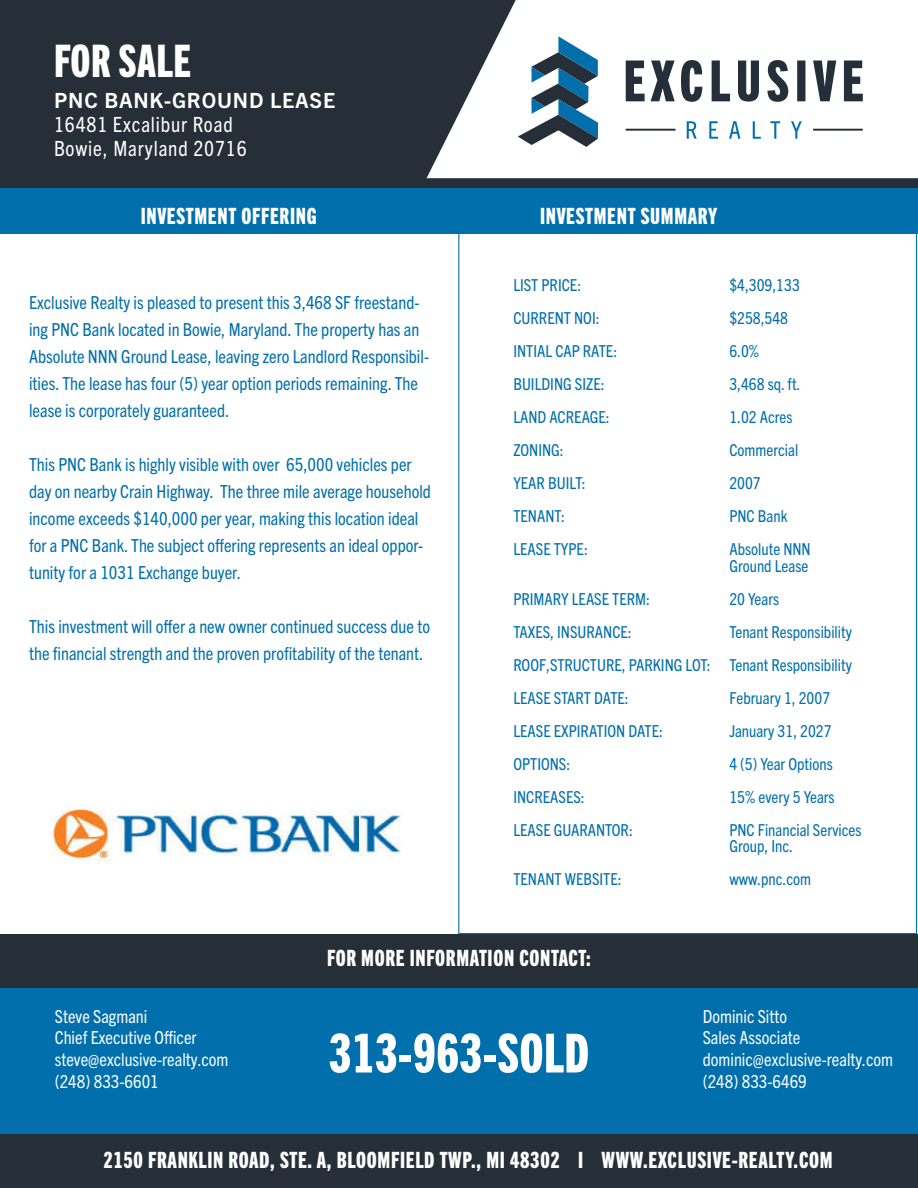
<style>
.page{position:relative;width:918px;height:1188px;background:#fff}
.page>*{position:absolute;margin:0;border:0;box-sizing:border-box;transform-origin:0 0}
.Headline_Centered{font:54px "Trade Gothic Next LT Pro Hv Cm";letter-spacing:.01em;color:#fff}
.Headlines{font:45px "Trade Gothic Next LT Pro Hv Cm";letter-spacing:.01em;color:#fff}
.Subheadlines_Centere{font:22.5px "Trade Gothic Next LT Pro Hv Cm";letter-spacing:.03em;color:#fff}
.Address{font:condensed 21px "Trade Gothic Next LT Pro";letter-spacing:.04em;color:#fff}
.Address-2{font:700 21px "Trade Gothic Next LT Pro";letter-spacing:.04em;color:#fff}
.t1{font:condensed 18px/27px "Trade Gothic Next LT Pro";color:#016fac}
.t2{font:condensed 18px "Trade Gothic Next LT Pro";color:#f7fcfe}
.t3{font:condensed 18px "Trade Gothic Next LT Pro";color:#f9fcfe}
.t4{font:condensed 16.5px "Trade Gothic Next LT Pro";color:#016fac}
</style>
<div class="page">
<div style="left:0;top:1134px;width:918px;height:54px;background:#262e38"></div>
<div style="left:0;top:934px;width:918px;height:54px;background:#262e38"></div>
<div style="left:0;top:0;width:918px;height:190px;background:#262e38"></div>
<svg style="left:427px;top:0;width:491px;height:178px;background:#e5e6e7"></svg>
<svg style="left:687px;top:121px;width:115px;height:18px;background:#cfe3ef"></svg>
<svg style="left:626px;top:60px;width:237px;height:42px"></svg>
<hr style="left:813px;top:129px;width:50px;height:2px;background:#252f39">
<hr style="left:626px;top:129px;width:49px;height:2px;background:#252f39">
<svg style="left:518px;top:36px;width:80px;height:111px"></svg>
<div style="left:0;top:189px;width:918px;height:45px;background:#016fac"></div>
<div style="left:1px;top:988px;width:917px;height:146px;background:#016fac"></div>
<img style="left:53px;top:809px;width:348px;height:53px">
<p class="Headlines" style="left:54px;top:30px;width:139px">FOR SALE</p>
<p class="Address-2" style="left:54px;top:86px;width:283px">PNC BANK-GROUND LEASE</p>
<p class="Address" style="left:54px;top:110px;width:180px">16481 Excalibur Road</p>
<p class="Address" style="left:54px;top:134px;width:194px">Bowie, Maryland 20716</p>
<p class="Subheadlines_Centere" style="left:141px;top:201px;width:177px">INVESTMENT OFFERING</p>
<p class="Subheadlines_Centere" style="left:540px;top:201px;width:178px">INVESTMENT SUMMARY</p>
<p class="t1" style="left:29px;top:287px;width:402px">Exclusive Realty is pleased to present this 3,468 SF freestand&shy;ing PNC Bank located in Bowie, Maryland. The property has an Absolute NNN Ground Lease, leaving zero Landlord Responsibil&shy;ities. The lease has four (5) year option periods remaining. The lease is corporately guaranteed.</p>
<p class="t1" style="left:29px;top:449px;width:403px">This PNC Bank is highly visible with over 65,000 vehicles per day on nearby Crain Highway. The three mile average household income exceeds $140,000 per year, making this location ideal for a PNC Bank. The subject offering represents an ideal oppor&shy;tunity for a 1031 Exchange buyer.</p>
<p class="t1" style="left:29px;top:611px;width:402px">This investment will offer a new owner continued success due to the financial strength and the proven profitability of the tenant.</p>
<p class="t4" style="left:513px;top:274px;width:69px">LIST PRICE:</p>
<p class="t4" style="left:729px;top:274px;width:72px">$4,309,133</p>
<p class="t4" style="left:513px;top:307px;width:88px">CURRENT NOI:</p>
<p class="t4" style="left:729px;top:307px;width:60px">$258,548</p>
<p class="t4" style="left:513px;top:340px;width:105px">INTIAL CAP RATE:</p>
<p class="t4" style="left:729px;top:340px;width:31px">6.0%</p>
<p class="t4" style="left:513px;top:373px;width:93px">BUILDING SIZE:</p>
<p class="t4" style="left:729px;top:373px;width:73px">3,468 sq. ft.</p>
<p class="t4" style="left:513px;top:406px;width:98px">LAND ACREAGE:</p>
<p class="t4" style="left:729px;top:406px;width:65px">1.02 Acres</p>
<p class="t4" style="left:513px;top:439px;width:52px">ZONING:</p>
<p class="t4" style="left:729px;top:439px;width:70px">Commercial</p>
<p class="t4" style="left:513px;top:472px;width:74px">YEAR BUILT:</p>
<p class="t4" style="left:729px;top:472px;width:33px">2007</p>
<p class="t4" style="left:513px;top:505px;width:53px">TENANT:</p>
<p class="t4" style="left:729px;top:505px;width:60px">PNC Bank</p>
<p class="t4" style="left:513px;top:538px;width:76px">LEASE TYPE:</p>
<p class="t4" style="left:729px;top:538px;width:83px">Absolute NNN</p>
<p class="t4" style="left:729px;top:554px;width:81px">Ground Lease</p>
<p class="t4" style="left:513px;top:587px;width:138px">PRIMARY LEASE TERM:</p>
<p class="t4" style="left:729px;top:587px;width:51px">20 Years</p>
<p class="t4" style="left:513px;top:620px;width:120px">TAXES, INSURANCE:</p>
<p class="t4" style="left:729px;top:620px;width:124px">Tenant Responsibility</p>
<p class="t4" style="left:513px;top:653px;width:340px">ROOF,STRUCTURE, PARKING LOT: Tenant Responsibility</p>
<p class="t4" style="left:513px;top:686px;width:117px">LEASE START DATE:</p>
<p class="t4" style="left:729px;top:686px;width:102px">February 1, 2007</p>
<p class="t4" style="left:513px;top:719px;width:151px">LEASE EXPIRATION DATE:</p>
<p class="t4" style="left:729px;top:719px;width:104px">January 31, 2027</p>
<p class="t4" style="left:513px;top:752px;width:58px">OPTIONS:</p>
<p class="t4" style="left:729px;top:752px;width:105px">4 (5) Year Options</p>
<p class="t4" style="left:513px;top:785px;width:73px">INCREASES:</p>
<p class="t4" style="left:729px;top:785px;width:107px">15% every 5 Years</p>
<p class="t4" style="left:513px;top:818px;width:121px">LEASE GUARANTOR:</p>
<p class="t4" style="left:729px;top:818px;width:134px">PNC Financial Services</p>
<p class="t4" style="left:729px;top:835px;width:65px">Group, Inc.</p>
<p class="t4" style="left:513px;top:868px;width:110px">TENANT WEBSITE:</p>
<p class="t4" style="left:729px;top:868px;width:83px">www.pnc.com</p>
<p class="Subheadlines_Centere" style="left:327px;top:943px;width:265px">FOR MORE INFORMATION CONTACT:</p>
<p class="t3" style="left:55px;top:1004px;width:94px">Steve Sagmani</p>
<p class="t3" style="left:703px;top:1004px;width:86px">Dominic Sitto</p>
<p class="t2" style="left:55px;top:1026px;width:143px">Chief Executive Officer</p>
<p class="t2" style="left:703px;top:1026px;width:99px">Sales Associate</p>
<p class="t2" style="left:55px;top:1047px;width:175px">steve@exclusive-realty.com</p>
<p class="t2" style="left:703px;top:1047px;width:192px">dominic@exclusive-realty.com</p>
<p class="t2" style="left:55px;top:1069px;width:106px">(248) 833-6601</p>
<p class="t2" style="left:703px;top:1069px;width:106px">(248) 833-6469</p>
<p class="Headline_Centered" style="left:329px;top:1017px;width:262px">313-963-SOLD</p>
<p class="Subheadlines_Centere" style="left:103px;top:1144px;width:731px">2150 FRANKLIN ROAD, STE. A, BLOOMFIELD TWP., MI 48302 I WWW.EXCLUSIVE-REALTY.COM</p>
</div>
